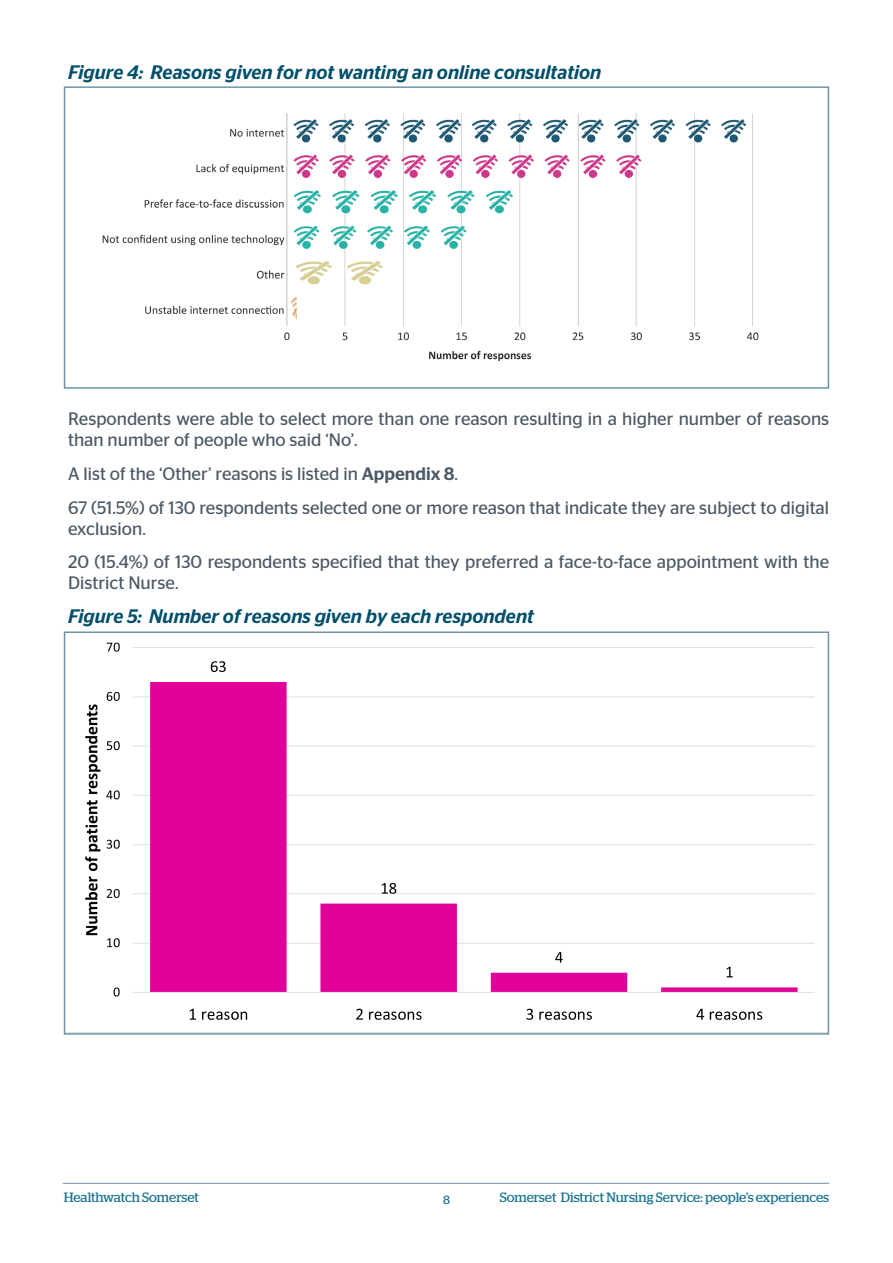
<style>
.page{position:relative;width:893px;height:1263px;background:#fff}
.page>*{position:absolute;margin:0;border:0;box-sizing:border-box;transform-origin:0 0}
.Content_paragraphs{font:italic 500 19.5px "Stag Sans";color:#004f6b}
.Content_paragraphs-2{font:18px/21px "Stag Sans";color:#4c5965}
.t1{font:13.5px "Stag";color:#167390}
.t2{font:12px "Stag";color:#167390}
.s1{font-weight:500}
</style>
<div class="page">
<img style="left:85px;top:642px;width:730px;height:378px">
<div style="left:64px;top:631px;width:765px;height:404px;border:2px solid #6e94ab"></div>
<hr style="left:63px;top:1183px;width:766px;height:1px;background:#6e94ab">
<img style="left:102px;top:113px;width:657px;height:249px">
<div style="left:64px;top:86px;width:765px;height:303px;border:2px solid #6e94ab"></div>
<p class="Content_paragraphs" style="left:68px;top:61px;width:535px">Figure 4: Reasons given for not wanting an online consultation</p>
<p class="Content_paragraphs-2" style="left:68px;top:408px;width:763px">Respondents were able to select more than one reason resulting in a higher number of reasons than number of people who said ‘No’.</p>
<p class="Content_paragraphs-2" style="left:68px;top:463px;width:392px">A list of the ‘Other’ reasons is listed in <span class="s1">Appendix 8</span>.</p>
<p class="Content_paragraphs-2" style="left:68px;top:497px;width:763px">67 (51.5%) of 130 respondents selected one or more reason that indicate they are subject to digital exclusion.</p>
<p class="Content_paragraphs-2" style="left:68px;top:551px;width:763px">20 (15.4%) of 130 respondents specified that they preferred a face-to-face appointment with the<br>District Nurse.</p>
<p class="Content_paragraphs" style="left:68px;top:605px;width:467px">Figure 5: Number of reasons given by each respondent</p>
<p class="t1" style="left:64px;top:1189px;width:137px">Healthwatch Somerset</p>
<p class="t2" style="left:443px;top:1193px;width:8px">8</p>
<p class="t1" style="left:500px;top:1189px;width:331px">Somerset District Nursing Service: people’s experiences</p>
</div>
